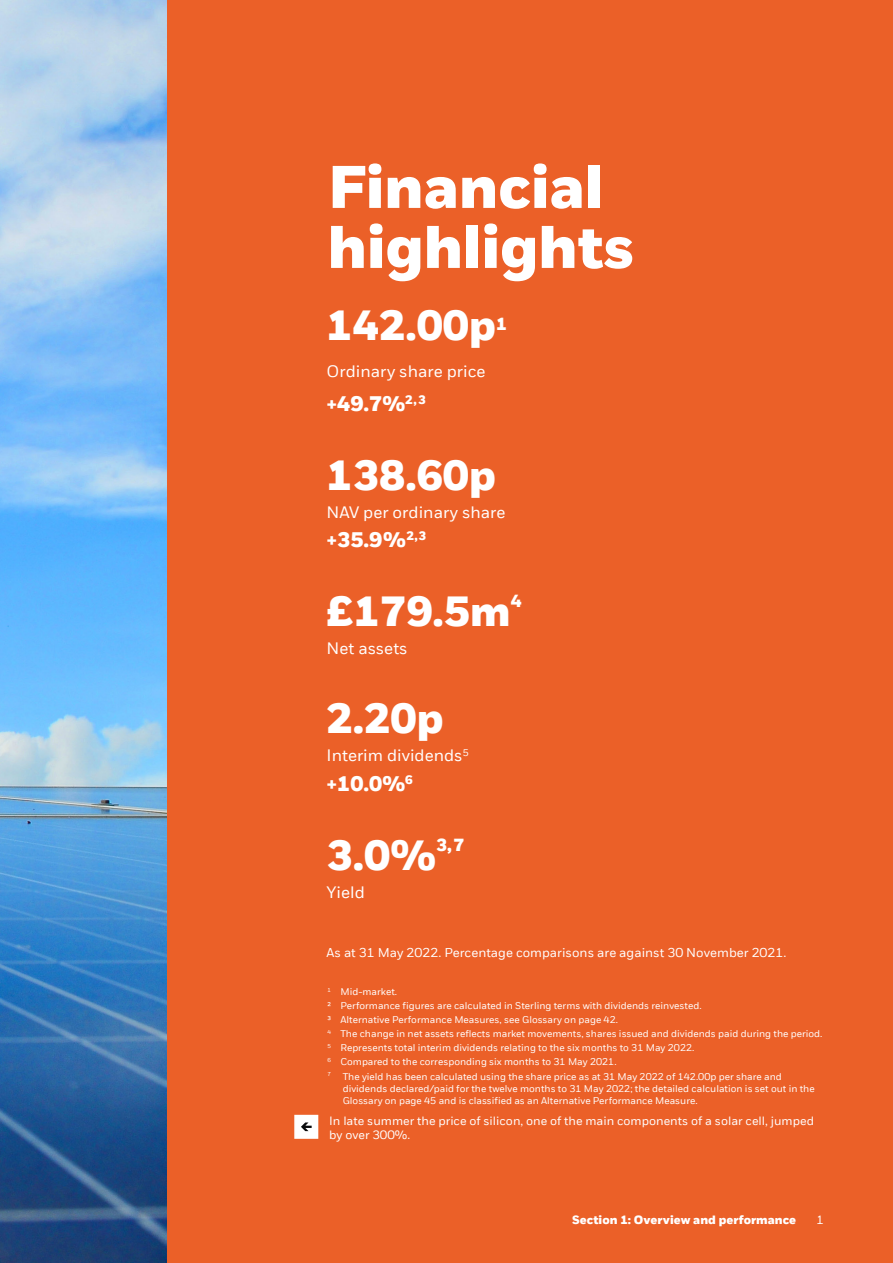
<style>
.page{position:relative;width:893px;height:1263px;background:#fff}
.page>*{position:absolute;margin:0;border:0;box-sizing:border-box;transform-origin:0 0}
.t1{font:800 60px/60px "BLK Fort";color:#fff}
.t2{font:800 42px "BLK Fort";color:#fff}
.t3{font:800 21px "BLK Fort";color:#fff}
.t4{font:800 17.55px "BLK Fort";color:#fff}
.t5{font:16.5px "BLK Fort";color:#fff}
.t6{font:12.75px "BLK Fort";color:#fff}
.t7{font:12px/13.5px "BLK Fort";color:#fff}
.t8{font:800 12px "BLK Fort";color:#fff}
.t9{font:9.75px/14.1px "BLK Fort";color:#fff}
</style>
<div class="page">
<img style="left:0;top:0;width:167px;height:1263px">
<div style="left:167px;top:0;width:726px;height:1263px;background:#eb6028"></div>
<div style="left:294px;top:1115px;width:24px;height:24px;background:#fff;border:2px solid #fff"></div>
<svg style="left:301px;top:1122px;width:11px;height:9px"></svg>
<h1 class="t1" style="left:328px;top:160px;width:308px">Financial highlights</h1>
<h2 class="t2" style="left:327px;top:299px;width:171px">142.00p</h2>
<h3 class="t4" style="left:496px;top:313px;width:12px">1</h3>
<h3 class="t5" style="left:327px;top:361px;width:160px">Ordinary share price</h3>
<h3 class="t3" style="left:327px;top:390px;width:101px">+49.7%<sup>2,</sup> <sup>3</sup></h3>
<h2 class="t2" style="left:327px;top:449px;width:171px">138.60p</h2>
<h3 class="t5" style="left:327px;top:502px;width:181px">NAV per ordinary share</h3>
<h3 class="t3" style="left:327px;top:527px;width:101px">+35.9%<sup>2,</sup> <sup>3</sup></h3>
<h2 class="t2" style="left:327px;top:586px;width:186px">£179.5m</h2>
<h3 class="t4" style="left:511px;top:590px;width:12px">4</h3>
<h3 class="t5" style="left:327px;top:639px;width:83px">Net assets</h3>
<h2 class="t2" style="left:327px;top:693px;width:119px">2.20p</h2>
<h3 class="t5" style="left:327px;top:746px;width:144px">Interim dividends<sup>5</sup></h3>
<h3 class="t3" style="left:327px;top:770px;width:88px">+10.0%<sup>6</sup></h3>
<h2 class="t2" style="left:327px;top:829px;width:111px">3.0%</h2>
<h3 class="t4" style="left:436px;top:834px;width:30px">3, 7</h3>
<h3 class="t5" style="left:327px;top:882px;width:40px">Yield</h3>
<h3 class="t6" style="left:327px;top:945px;width:461px">As at 31 May 2022. Percentage comparisons are against 30 November 2021.</h3>
<p class="t9" style="left:328px;top:984px;width:496px"><sup>1</sup> Mid-market.<br>² Performance figures are calculated in Sterling terms with dividends reinvested.<br>³ Alternative Performance Measures, see Glossary on page 42.<br><sup>4</sup> The change in net assets reflects market movements, shares issued and dividends paid during the period.<br><sup>5</sup> Represents total interim dividends relating to the six months to 31 May 2022.<br><sup>6</sup> Compared to the corresponding six months to 31 May 2021.<br><sup>7</sup> The yield has been calculated using the share price as at 31 May 2022 of 142.00p per share and</p>
<p class="t9" style="left:343px;top:1082px;width:474px;line-height:12px">dividends declared/paid for the twelve months to 31 May 2022; the detailed calculation is set out in the<br>Glossary on page 45 and is classified as an Alternative Performance Measure.</p>
<p class="t7" style="left:329px;top:1114px;width:486px">In late summer the price of silicon, one of the main components of a solar cell, jumped by over 300%.</p>
<p class="t8" style="left:572px;top:1213px;width:225px">Section 1: Overview and performance</p>
<p class="t7" style="left:816px;top:1214px;width:9px">1</p>
</div>
